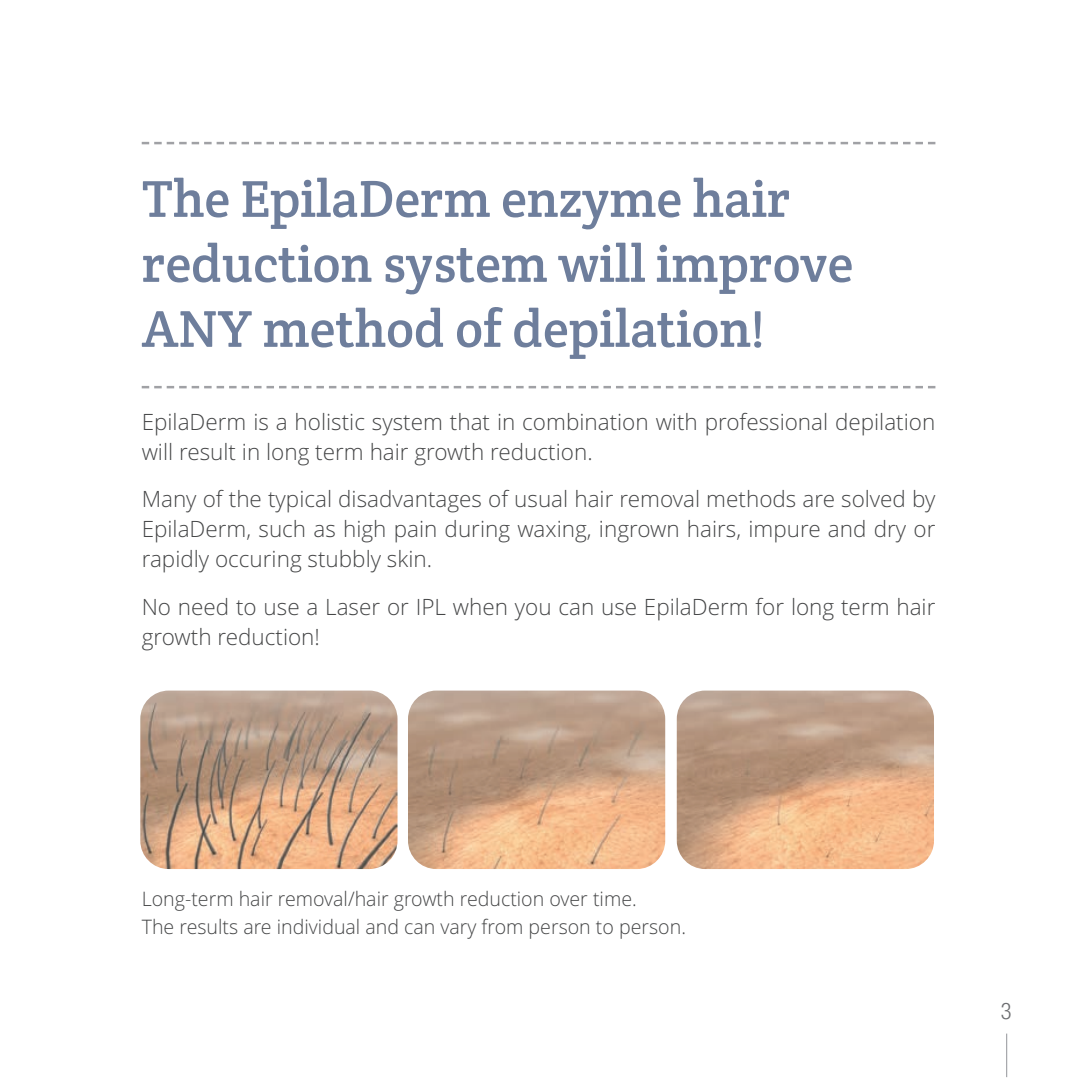
<style>
.page{position:relative;width:1080px;height:1080px;background:#fff}
.page>*{position:absolute;margin:0;border:0;box-sizing:border-box;transform-origin:0 0}
.t1{font:52.5px/65px "Crete Round";color:#6e7e9c}
.t2{font:300 22.5px/30px "Open Sans";color:#454647}
.t3{font:300 condensed 22.5px "Helvetica Neue";color:#6c6d70}
.t4{font:300 20px/27.5px "Open Sans";color:#454647}
</style>
<div class="page">
<hr style="left:1006px;top:1034px;width:1px;height:43px;background:#a8a9ad">
<svg style="left:142px;top:386px;width:793px;height:2px"></svg>
<svg style="left:142px;top:142px;width:793px;height:2px"></svg>
<img style="left:140px;top:691px;width:258px;height:178px">
<img style="left:408px;top:691px;width:257px;height:178px">
<img style="left:677px;top:691px;width:257px;height:178px">
<h1 class="t1" style="left:142px;top:166px;width:713px">The EpilaDerm enzyme hair reduction system will improve<br>ANY method of depilation!</h1>
<p class="t2" style="left:142px;top:406px;width:795px">EpilaDerm is a holistic system that in combination with professional depilation will result in long term hair growth reduction.</p>
<p class="t2" style="left:142px;top:484px;width:795px;text-align:justify">Many of the typical disadvantages of usual hair removal methods are solved by EpilaDerm, such as high pain during waxing, ingrown hairs, impure and dry or rapidly occuring stubbly skin.</p>
<p class="t2" style="left:142px;top:591px;width:795px">No need to use a Laser or IPL when you can use EpilaDerm for long term hair growth reduction!</p>
<p class="t4" style="left:142px;top:885px;width:546px">Long-term hair removal/hair growth reduction over time.<br>The results are individual and can vary from person to person.</p>
<p class="t3" style="left:1001px;top:999px;width:12px">3</p>
</div>
